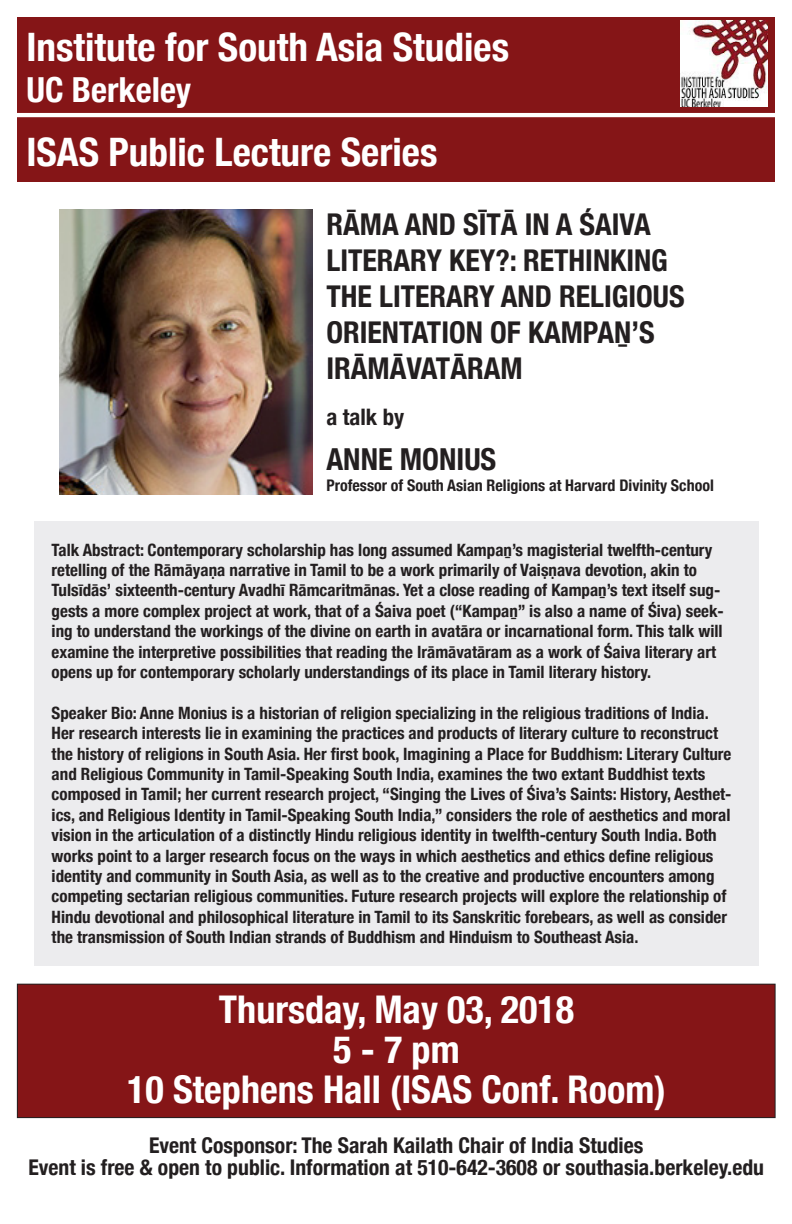
<style>
.page{position:relative;width:792px;height:1224px;background:#fff}
.page>*{position:absolute;margin:0;border:0;box-sizing:border-box;transform-origin:0 0}
.t1{font:700 condensed 39.2px "Helvetica Neue";color:#fff}
.t2{font:700 condensed 38.2px "Helvetica Neue";color:#fff}
.t3{font:700 condensed 34.5px "Helvetica Neue";color:#fff}
.t4{font:700 condensed 30.3px "Helvetica Neue";color:#231f20}
.t5{font:700 condensed 30px/36px "Helvetica Neue";color:#231f20}
.t6{font:700 condensed 22.7px "Helvetica Neue";color:#231f20}
.t7{font:700 condensed 21.7px "Helvetica Neue";color:#231f20}
.t8{font:700 condensed 17px/20.4px "Helvetica Neue";color:#231f20}
.t9{font:700 condensed 16px "Helvetica Neue";color:#231f20}
</style>
<div class="page">
<div style="left:18px;top:17px;width:757px;height:165px;background:#851517"></div>
<img style="left:680px;top:20px;width:87px;height:87px">
<hr style="left:5px;top:113px;width:779px;height:4px;background:#fff">
<div style="left:17px;top:984px;width:758px;height:134px;background:#851517"></div>
<div style="left:17px;top:984px;width:758px;height:134px;border:1px solid #231f20"></div>
<div style="left:34px;top:522px;width:724px;height:444px;background:#ececee"></div>
<img style="left:59px;top:209px;width:253px;height:285px">
<p class="t1" style="left:26px;top:15px;width:484px">Institute for South Asia Studies</p>
<p class="t3" style="left:26px;top:62px;width:166px">UC Berkeley</p>
<p class="t1" style="left:26px;top:120px;width:413px">ISAS Public Lecture Series</p>
<p class="t5" style="left:326px;top:204px;width:360px">RĀMA AND SĪTĀ IN A ŚAIVA<br>LITERARY KEY?: RETHINKING<br>THE LITERARY AND RELIGIOUS<br>ORIENTATION OF KAMPAṈ’S<br>IRĀMĀVATĀRAM</p>
<p class="t6" style="left:326px;top:398px;width:79px">a talk by</p>
<p class="t4" style="left:326px;top:434px;width:171px">ANNE MONIUS</p>
<p class="t9" style="left:326px;top:472px;width:389px">Professor of South Asian Religions at Harvard Divinity School</p>
<p class="t8" style="left:52px;top:538px;width:674px">Talk Abstract: Contemporary scholarship has long assumed Kampaṉ’s magisterial twelfth-century retelling of the Rāmāyaṇa narrative in Tamil to be a work primarily of Vaiṣṇava devotion, akin to Tulsīdās’ sixteenth-century Avadhī Rāmcaritmānas. Yet a close reading of Kampaṉ’s text itself sug&shy;gests a more complex project at work, that of a Śaiva poet (“Kampaṉ” is also a name of Śiva) seek&shy;ing to understand the workings of the divine on earth in avatāra or incarnational form. This talk will examine the interpretive possibilities that reading the Irāmāvatāram as a work of Śaiva literary art opens up for contemporary scholarly understandings of its place in Tamil literary history.</p>
<p class="t8" style="left:52px;top:701px;width:681px">Speaker Bio: Anne Monius is a historian of religion specializing in the religious traditions of India.<br>Her research interests lie in examining the practices and products of literary culture to reconstruct the history of religions in South Asia. Her first book, Imagining a Place for Buddhism: Literary Culture and Religious Community in Tamil-Speaking South India, examines the two extant Buddhist texts composed in Tamil; her current research project, “Singing the Lives of Śiva’s Saints: History, Aesthet&shy;ics, and Religious Identity in Tamil-Speaking South India,” considers the role of aesthetics and moral vision in the articulation of a distinctly Hindu religious identity in twelfth-century South India. Both works point to a larger research focus on the ways in which aesthetics and ethics define religious identity and community in South Asia, as well as to the creative and productive encounters among competing sectarian religious communities. Future research projects will explore the relationship of Hindu devotional and philosophical literature in Tamil to its Sanskritic forebears, as well as consider the transmission of South Indian strands of Buddhism and Hinduism to Southeast Asia.</p>
<p class="t2" style="left:219px;top:977px;width:357px">Thursday, May 03, 2018</p>
<p class="t2" style="left:333px;top:1018px;width:128px">5 - 7 pm</p>
<p class="t2" style="left:127px;top:1058px;width:540px">10 Stephens Hall (ISAS Conf. Room)</p>
<p class="t7" style="left:149px;top:1127px;width:496px">Event Cosponsor: The Sarah Kailath Chair of India Studies</p>
<p class="t7" style="left:28px;top:1149px;width:737px">Event is free &amp; open to public. Information at 510-642-3608 or southasia.berkeley.edu</p>
</div>
